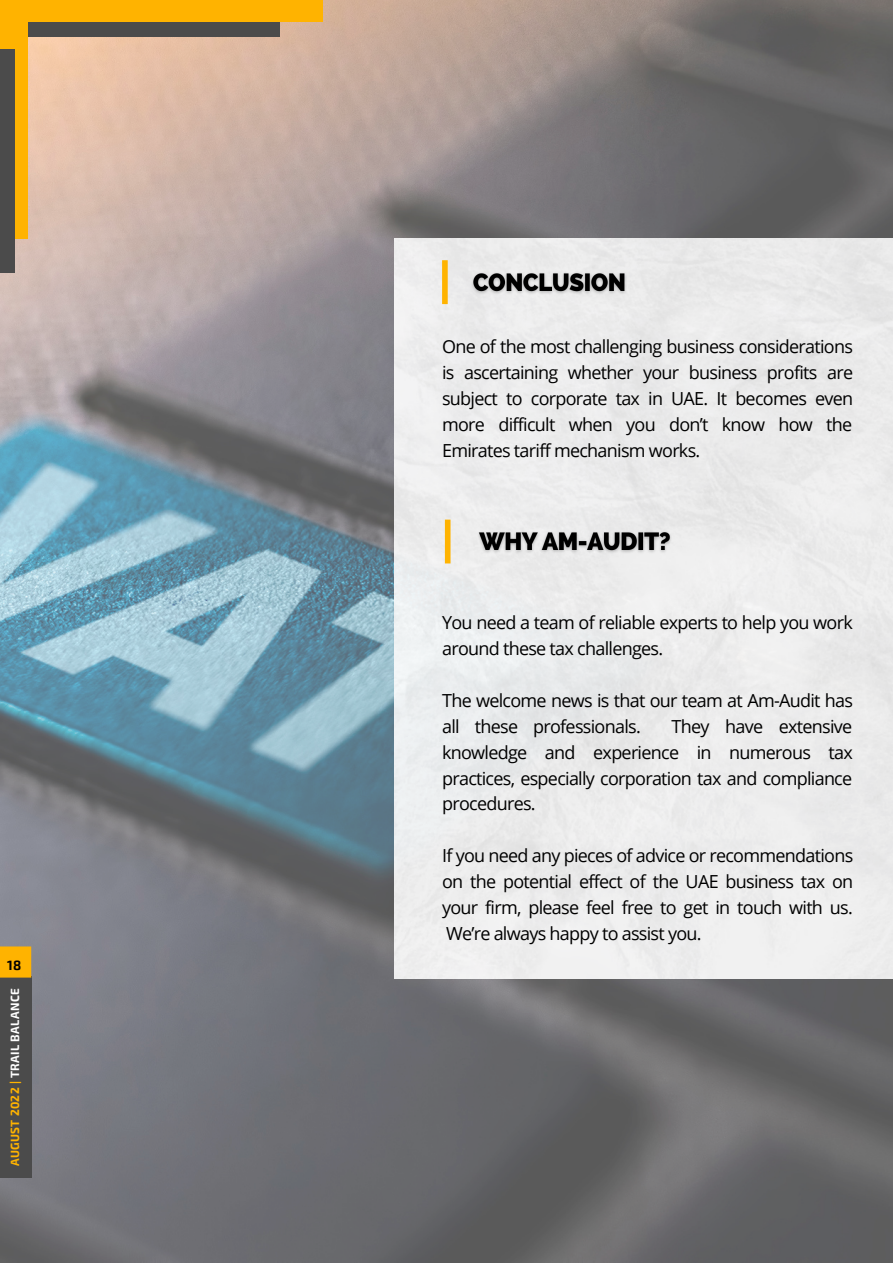
<style>
.page{position:relative;width:893px;height:1264px;background:#fff}
.page>*{position:absolute;margin:0;border:0;box-sizing:border-box;transform-origin:0 0}
.t1{font:18px/25.8px "Open Sans";letter-spacing:-.04em;color:#000;text-align:justify}
.t2{font:700 13.2px "Exo 2";color:#000}
.t3{font:700 11.7px "Exo 2";letter-spacing:.03em;color:#fff}
.s1{color:#ffb300}
</style>
<div class="page">
<img style="left:0;top:0;width:892px;height:1262px">
<div style="left:395px;top:238px;width:497px;height:740px;background:#ececec"></div>
<div style="left:0;top:976px;width:32px;height:201px;background:#4b4b4b"></div>
<div style="left:0;top:946px;width:31px;height:31px;background:#ffb300"></div>
<div style="left:0;top:0;width:279px;height:37px;background:#4b4b4b"></div>
<div style="left:24px;top:0;width:298px;height:22px;background:#ffb300"></div>
<div style="left:0;top:0;width:28px;height:238px;background:#ffb300"></div>
<div style="left:0;top:49px;width:15px;height:224px;background:#4b4b4b"></div>
<div style="left:442px;top:260px;width:5px;height:44px;background:#ffb300"></div>
<div style="left:445px;top:519px;width:5px;height:44px;background:#ffb300"></div>
<img style="left:467px;top:262px;width:164px;height:41px">
<img style="left:472px;top:522px;width:204px;height:40px">
<p class="t2" style="left:7px;top:956px;width:16px">18</p>
<p class="t3" style="left:7px;top:1166px;width:179px;rotate:-90deg"><span class="s1">AUGUST 2022 |</span> TRAIL BALANCE</p>
<p class="t1" style="left:442px;top:333px;width:412px">One of the most challenging business considerations is ascertaining whether your business profits are subject to corporate tax in UAE. It becomes even more difficult when you don’t know how the Emirates tariff mechanism works.</p>
<p class="t1" style="left:442px;top:609px;width:412px">You need a team of reliable experts to help you work around these tax challenges.</p>
<p class="t1" style="left:442px;top:687px;width:412px">The welcome news is that our team at Am-Audit has all these professionals.</p>
<p class="t1" style="left:442px;top:713px;width:412px;text-indent:229px">They have extensive knowledge and experience in numerous tax practices, especially corporation tax and compliance procedures.</p>
<p class="t1" style="left:442px;top:842px;width:412px">If you need any pieces of advice or recommendations on the potential effect of the UAE business tax on your firm, please feel free to get in touch with us.<br>We’re always happy to assist you.</p>
</div>
